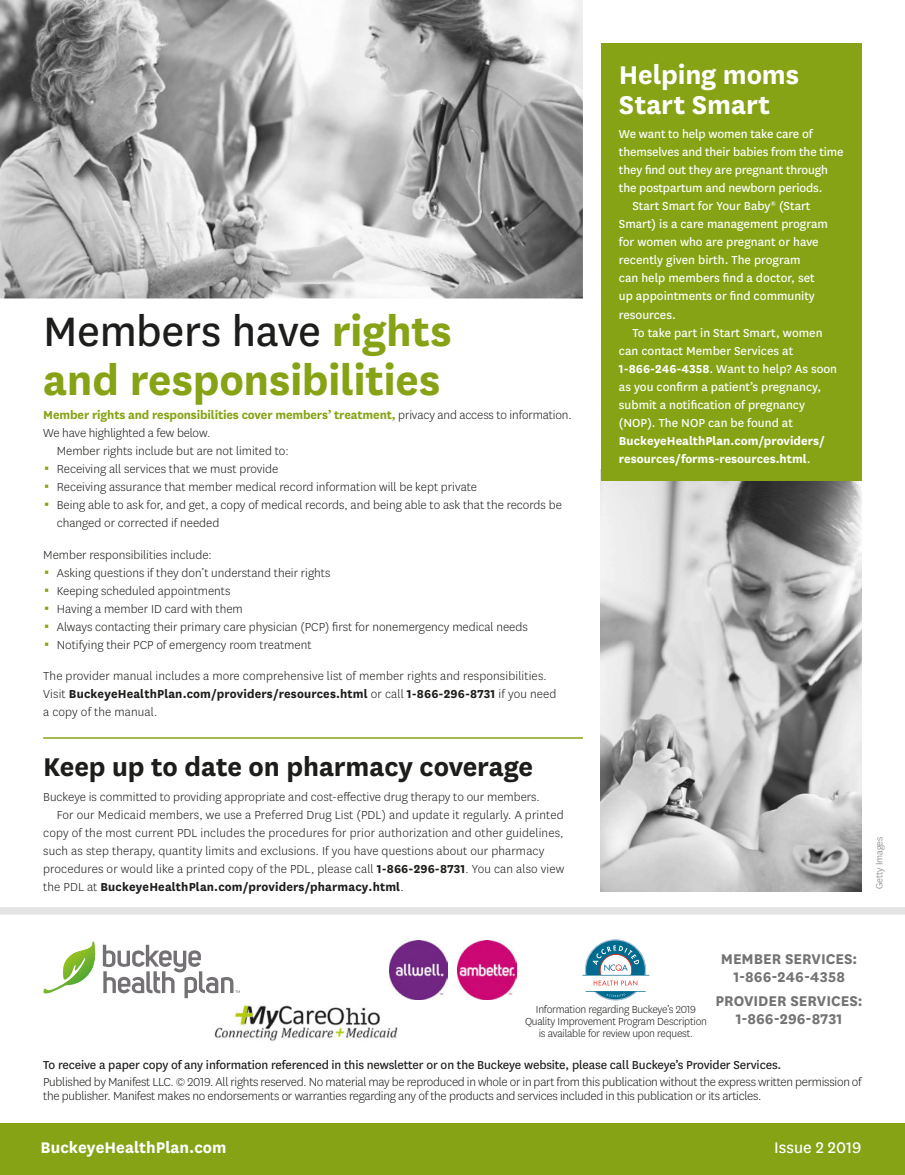
<style>
.page{position:relative;width:905px;height:1175px;background:#fff}
.page>*{position:absolute;margin:0;border:0;box-sizing:border-box;transform-origin:0 0}
.t1{font:700 48px/48px "Centene Sans";letter-spacing:-.01em;color:#86a315}
.t2{font:700 30px "Centene Sans";letter-spacing:-.005em;color:#1d1d1b}
.t3{font:700 30px/30px "Centene Sans";letter-spacing:-.005em;color:#fff}
.t4{font:700 18px "Centene Sans";color:#fff}
.t5{font:18px "Centene Sans";color:#fff}
.t6{font:700 16.5px/18px "Centene Sans";color:#747373;text-align:center}
.t7{font:300 13.5px/18px "Centene Sans";color:#1d1d1b}
.t8{font:13.5px/18px "Centene Sans";color:#fff}
.t9{font:300 13.5px/13.5px "Centene Sans";letter-spacing:-.02em;color:#1d1d1b}
.t10{font:13.5px "Centene Sans";letter-spacing:-.01em;color:#1d1d1b}
.t11{font:300 12px/12px "Centene Sans";letter-spacing:-.02em;color:#1d1d1b;text-align:center}
.t12{font:300 10.5px "Centene Sans";color:#747373}
.s1{font-weight:400;color:#1d1d1b}
.s2{font-weight:700;color:#86a315}
.s3{font-weight:700}
</style>
<div class="page">
<img style="left:0;top:0;width:583px;height:298px">
<img style="left:601px;top:480px;width:260px;height:411px">
<div style="left:601px;top:43px;width:260px;height:437px;background:#86a315"></div>
<hr style="left:43px;top:737px;width:540px;height:1px;background:#86a315">
<div style="left:0;top:1123px;width:905px;height:52px;background:#86a315"></div>
<div style="left:0;top:907px;width:905px;height:7px;background:#e3e3e3"></div>
<img style="left:214px;top:1005px;width:184px;height:36px">
<hr style="left:585px;top:991px;width:60px;height:1px;background:#006b8f">
<hr style="left:582px;top:974px;width:67px;height:1px;background:#006b8f">
<svg style="left:585px;top:939px;width:61px;height:46px"></svg>
<svg style="left:593px;top:991px;width:44px;height:9px"></svg>
<svg style="left:103px;top:944px;width:137px;height:54px"></svg>
<svg style="left:43px;top:941px;width:53px;height:52px"></svg>
<img style="left:389px;top:940px;width:58px;height:59px">
<img style="left:458px;top:940px;width:58px;height:59px">
<h2 class="t1" style="left:43px;top:304px;width:410px"><span class="s1">Members have</span> rights and responsibilities</h2>
<p class="t7" style="left:43px;top:406px;width:530px"><span class="s2">Member rights and responsibilities cover members’ treatment,</span> privacy and access to information.<br>We have highlighted a few below.</p>
<p class="t7" style="left:57px;top:442px;width:233px">Member rights include but are not limited to:</p>
<p class="t7" style="left:57px;top:460px;width:223px">Receiving all services that we must provide</p>
<p class="t7" style="left:57px;top:478px;width:422px">Receiving assurance that member medical record information will be kept private</p>
<p class="t7" style="left:57px;top:496px;width:506px">Being able to ask for, and get, a copy of medical records, and being able to ask that the records be changed or corrected if needed</p>
<p class="t7" style="left:43px;top:545px;width:170px">Member responsibilities include:</p>
<p class="t7" style="left:57px;top:563px;width:275px">Asking questions if they don’t understand their rights</p>
<p class="t7" style="left:57px;top:581px;width:175px">Keeping scheduled appointments</p>
<p class="t7" style="left:57px;top:599px;width:187px">Having a member ID card with them</p>
<p class="t7" style="left:57px;top:617px;width:472px">Always contacting their primary care physician (PCP) first for nonemergency medical needs</p>
<p class="t7" style="left:57px;top:635px;width:256px">Notifying their PCP of emergency room treatment</p>
<p class="t7" style="left:43px;top:667px;width:514px">The provider manual includes a more comprehensive list of member rights and responsibilities.<br>Visit <span class="s3">BuckeyeHealthPlan.com/providers/resources.html</span> or call <span class="s3">1-866-296-8731</span> if you need a copy of the manual.</p>
<h2 class="t2" style="left:43px;top:745px;width:491px">Keep up to date on pharmacy coverage</h2>
<p class="t7" style="left:43px;top:787px;width:498px">Buckeye is committed to providing appropriate and cost-effective drug therapy to our members.</p>
<p class="t7" style="left:43px;top:805px;width:522px;text-indent:14px">For our Medicaid members, we use a Preferred Drug List (PDL) and update it regularly. A printed copy of the most current PDL includes the procedures for prior authorization and other guidelines, such as step therapy, quantity limits and exclusions. If you have questions about our pharmacy procedures or would like a printed copy of the PDL, please call <span class="s3">1-866-296-8731</span>. You can also view the PDL at <span class="s3">BuckeyeHealthPlan.com/providers/pharmacy.html</span>.</p>
<h2 class="t3" style="left:619px;top:57px;width:182px">Helping moms<br>Start Smart</h2>
<p class="t8" style="left:619px;top:125px;width:226px">We want to help women take care of themselves and their babies from the time they find out they are pregnant through the postpartum and newborn periods.</p>
<p class="t8" style="left:619px;top:197px;width:210px;text-indent:14px">Start Smart for Your Baby<sup>®</sup> (Start<br>Smart) is a care management program for women who are pregnant or have recently given birth. The program<br>can help members find a doctor, set up appointments or find community resources.</p>
<p class="t8" style="left:619px;top:323px;width:205px;text-indent:14px">To take part in Start Smart, women can contact Member Services at</p>
<p class="t8" style="left:619px;top:359px;width:220px"><span class="s3">1-866-246-4358</span>. Want to help? As soon as you confirm a patient’s pregnancy, submit a notification of pregnancy (NOP). The NOP can be found at <span class="s3">BuckeyeHealthPlan.com/providers/ resources/forms-resources.html</span>.</p>
<p class="t12" style="left:872px;top:889px;width:54px;rotate:-90deg">Getty Images</p>
<p class="t11" style="left:525px;top:1002px;width:183px">Information regarding Buckeye’s 2019<br>Quality Improvement Program Description is available for review upon request.</p>
<p class="t6" style="left:721px;top:948px;width:138px">MEMBER SERVICES:<br>1-866-246-4358</p>
<p class="t6" style="left:715px;top:991px;width:149px">PROVIDER SERVICES:<br>1-866-296-8731</p>
<p class="t10" style="left:43px;top:1055px;width:739px">To receive a paper copy of any information referenced in this newsletter or on the Buckeye website, please call Buckeye’s Provider Services.</p>
<p class="t9" style="left:43px;top:1074px;width:820px">Published by Manifest LLC. © 2019. All rights reserved. No material may be reproduced in whole or in part from this publication without the express written permission of the publisher. Manifest makes no endorsements or warranties regarding any of the products and services included in this publication or its articles.</p>
<p class="t4" style="left:41px;top:1134px;width:187px">BuckeyeHealthPlan.com</p>
<p class="t5" style="left:774px;top:1135px;width:89px">Issue 2 2019</p>
</div>
